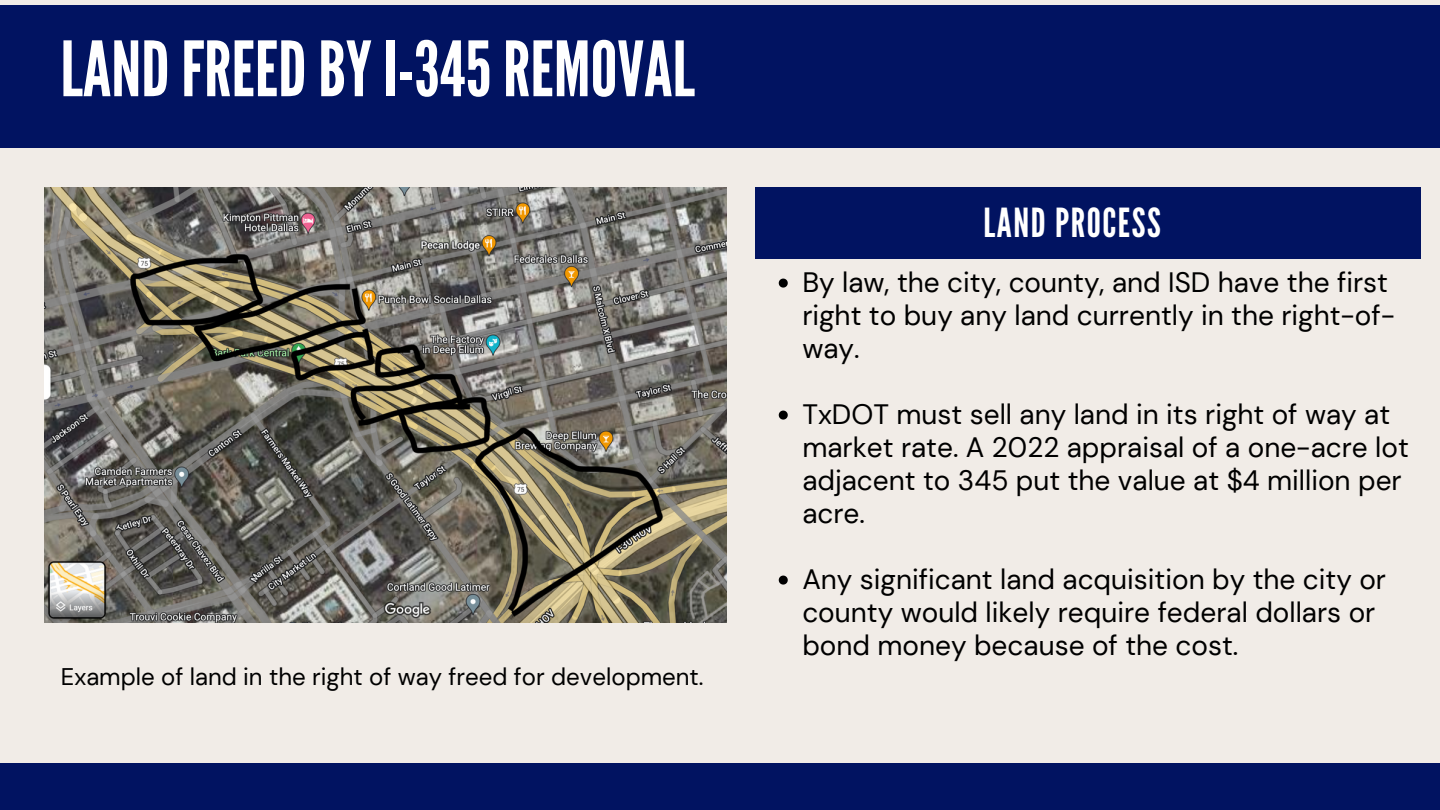
<style>
.page{position:relative;width:1440px;height:810px;background:#f1ece7}
.page>*{position:absolute;margin:0;border:0;box-sizing:border-box;transform-origin:0 0}
.t1{font:76px "League Gothic";color:#fff}
.t2{font:40px "League Gothic";letter-spacing:.04em;color:#fff}
.t3{font:28px/33px "DM Sans";color:#000}
.t4{font:24px "DM Sans";color:#000}
</style>
<div class="page">
<div style="left:0;top:763px;width:1440px;height:47px;background:#011361"></div>
<div style="left:755px;top:187px;width:666px;height:72px;background:#011361"></div>
<div style="left:0;top:5px;width:1440px;height:143px;background:#011361"></div>
<img style="left:45px;top:187px;width:681px;height:436px">
<svg style="left:779px;top:279px;width:9px;height:9px"></svg>
<svg style="left:779px;top:411px;width:9px;height:9px"></svg>
<svg style="left:779px;top:576px;width:9px;height:9px"></svg>
<h1 class="t1" style="left:60px;top:25px;width:636px">LANDFREEDBYI-345REMOVAL</h1>
<p class="t4" style="left:61px;top:661px;width:644px">Example of land in the right of way freed for development.</p>
<h2 class="t2" style="left:983px;top:199px;width:179px">LAND PROCESS</h2>
<p class="t3" style="left:802px;top:266px;width:594px">By law, the city, county, and ISD have the first right to buy any land currently in the right-of&shy;way.</p>
<p class="t3" style="left:802px;top:398px;width:608px">TxDOT must sell any land in its right of way at market rate. A 2022 appraisal of a one-acre lot adjacent to 345 put the value at $4 million per acre.</p>
<p class="t3" style="left:802px;top:563px;width:585px">Any significant land acquisition by the city or county would likely require federal dollars or bond money because of the cost.</p>
</div>
